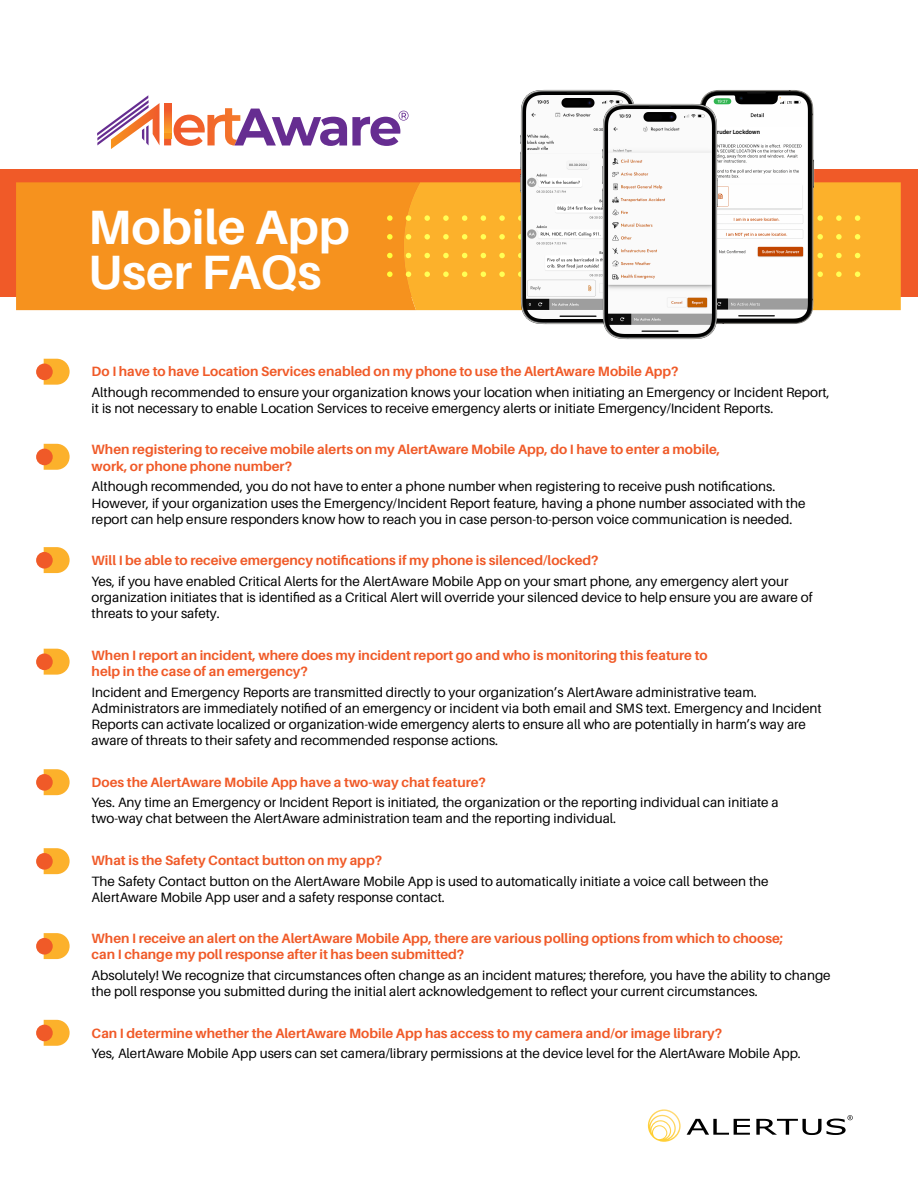
<style>
.page{position:relative;width:918px;height:1188px;background:#fff}
.page>*{position:absolute;margin:0;border:0;box-sizing:border-box;transform-origin:0 0}
.t1{font:700 48.15px/45.3px "Aileron";color:#fff}
.t2{font:13.5px/16.2px "Aileron";color:#000}
.t3{font:700 13.5px/16.2px "Aileron";color:#f05a28}
.t4{font:700 5.85px "Aileron";letter-spacing:.02em;color:#000;scale:.89 1}
</style>
<div class="page">
<svg style="left:687px;top:1119px;width:63px;height:16px"></svg>
<svg style="left:648px;top:1109px;width:33px;height:33px"></svg>
<svg style="left:756px;top:1115px;width:97px;height:20px"></svg>
<div style="left:0;top:169px;width:918px;height:128px;background:#f05a28"></div>
<div style="left:16px;top:182px;width:382px;height:128px;background:#f6921e"></div>
<svg style="left:398px;top:182px;width:503px;height:128px;background:#fbaf2a"></svg>
<svg style="left:97px;top:95px;width:312px;height:54px"></svg>
<svg style="left:855px;top:215px;width:5px;height:6px"></svg>
<svg style="left:855px;top:234px;width:5px;height:6px"></svg>
<svg style="left:855px;top:253px;width:5px;height:5px"></svg>
<svg style="left:855px;top:271px;width:5px;height:6px"></svg>
<svg style="left:836px;top:215px;width:6px;height:6px"></svg>
<svg style="left:836px;top:234px;width:6px;height:6px"></svg>
<svg style="left:836px;top:253px;width:6px;height:5px"></svg>
<svg style="left:836px;top:271px;width:6px;height:6px"></svg>
<svg style="left:818px;top:215px;width:5px;height:6px"></svg>
<svg style="left:818px;top:234px;width:5px;height:6px"></svg>
<svg style="left:818px;top:253px;width:5px;height:5px"></svg>
<svg style="left:818px;top:271px;width:5px;height:6px"></svg>
<svg style="left:499px;top:215px;width:6px;height:6px"></svg>
<svg style="left:499px;top:234px;width:6px;height:6px"></svg>
<svg style="left:499px;top:253px;width:6px;height:5px"></svg>
<svg style="left:499px;top:271px;width:6px;height:6px"></svg>
<svg style="left:481px;top:215px;width:5px;height:6px"></svg>
<svg style="left:481px;top:234px;width:5px;height:6px"></svg>
<svg style="left:481px;top:253px;width:5px;height:5px"></svg>
<svg style="left:481px;top:271px;width:5px;height:6px"></svg>
<svg style="left:462px;top:215px;width:5px;height:6px"></svg>
<svg style="left:462px;top:234px;width:5px;height:6px"></svg>
<svg style="left:462px;top:253px;width:5px;height:5px"></svg>
<svg style="left:462px;top:271px;width:5px;height:6px"></svg>
<svg style="left:443px;top:215px;width:6px;height:6px"></svg>
<svg style="left:443px;top:234px;width:6px;height:6px"></svg>
<svg style="left:443px;top:253px;width:6px;height:5px"></svg>
<svg style="left:443px;top:271px;width:6px;height:6px"></svg>
<svg style="left:424px;top:215px;width:6px;height:6px"></svg>
<svg style="left:424px;top:234px;width:6px;height:6px"></svg>
<svg style="left:424px;top:253px;width:6px;height:5px"></svg>
<svg style="left:424px;top:271px;width:6px;height:6px"></svg>
<svg style="left:406px;top:215px;width:5px;height:6px"></svg>
<svg style="left:406px;top:234px;width:5px;height:6px"></svg>
<svg style="left:406px;top:253px;width:5px;height:5px"></svg>
<svg style="left:406px;top:271px;width:5px;height:6px"></svg>
<svg style="left:387px;top:215px;width:6px;height:6px"></svg>
<svg style="left:387px;top:234px;width:6px;height:6px"></svg>
<svg style="left:387px;top:253px;width:6px;height:5px"></svg>
<svg style="left:387px;top:271px;width:6px;height:6px"></svg>
<img style="left:519px;top:89px;width:115px;height:236px">
<img style="left:701px;top:90px;width:117px;height:234px">
<div style="left:709px;top:127px;width:97px;height:15px;background:#fff"></div>
<img style="left:601px;top:102px;width:117px;height:238px">
<svg style="left:44px;top:359px;width:26px;height:26px"></svg>
<div style="left:36px;top:364px;width:17px;height:16px;background:#f05a28;border-radius:50%"></div>
<svg style="left:44px;top:444px;width:26px;height:26px"></svg>
<div style="left:36px;top:449px;width:17px;height:16px;background:#f05a28;border-radius:50%"></div>
<svg style="left:44px;top:547px;width:26px;height:26px"></svg>
<div style="left:36px;top:552px;width:17px;height:17px;background:#f05a28;border-radius:50%"></div>
<svg style="left:44px;top:649px;width:26px;height:26px"></svg>
<div style="left:36px;top:654px;width:17px;height:16px;background:#f05a28;border-radius:50%"></div>
<svg style="left:44px;top:769px;width:26px;height:26px"></svg>
<div style="left:36px;top:774px;width:17px;height:17px;background:#f05a28;border-radius:50%"></div>
<svg style="left:44px;top:848px;width:26px;height:26px"></svg>
<div style="left:36px;top:853px;width:17px;height:17px;background:#f05a28;border-radius:50%"></div>
<svg style="left:44px;top:933px;width:26px;height:26px"></svg>
<div style="left:36px;top:938px;width:17px;height:17px;background:#f05a28;border-radius:50%"></div>
<svg style="left:44px;top:1020px;width:26px;height:26px"></svg>
<div style="left:36px;top:1025px;width:17px;height:16px;background:#f05a28;border-radius:50%"></div>
<h1 class="t1" style="left:88px;top:205px;width:263px">Mobile App<br>User FAQs</h1>
<p class="t4" style="left:710px;top:128px;width:58px">Intruder Lockdown</p>
<p class="t3" style="left:92px;top:363px;width:588px">Do I have to have Location Services enabled on my phone to use the AlertAware Mobile App?</p>
<p class="t2" style="left:92px;top:384px;width:740px">Although recommended to ensure your organization knows your location when initiating an Emergency or Incident Report, it is not necessary to enable Location Services to receive emergency alerts or initiate Emergency/Incident Reports.</p>
<p class="t3" style="left:92px;top:442px;width:630px">When registering to receive mobile alerts on my AlertAware Mobile App, do I have to enter a mobile, work, or phone phone number?</p>
<p class="t2" style="left:92px;top:479px;width:715px">Although recommended, you do not have to enter a phone number when registering to receive push notifications.<br>However, if your organization uses the Emergency/Incident Report feature, having a phone number associated with the report can help ensure responders know how to reach you in case person-to-person voice communication is needed.</p>
<p class="t3" style="left:92px;top:552px;width:508px">Will I be able to receive emergency notifications if my phone is silenced/locked?</p>
<p class="t2" style="left:92px;top:573px;width:723px">Yes, if you have enabled Critical Alerts for the AlertAware Mobile App on your smart phone, any emergency alert your organization initiates that is identified as a Critical Alert will override your silenced device to help ensure you are aware of threats to your safety.</p>
<p class="t3" style="left:92px;top:647px;width:618px">When I report an incident, where does my incident report go and who is monitoring this feature to help in the case of an emergency?</p>
<p class="t2" style="left:92px;top:684px;width:732px">Incident and Emergency Reports are transmitted directly to your organization’s AlertAware administrative team.<br>Administrators are immediately notified of an emergency or incident via both email and SMS text. Emergency and Incident Reports can activate localized or organization-wide emergency alerts to ensure all who are potentially in harm’s way are aware of threats to their safety and recommended response actions.</p>
<p class="t3" style="left:92px;top:774px;width:396px">Does the AlertAware Mobile App have a two-way chat feature?</p>
<p class="t2" style="left:92px;top:795px;width:689px">Yes. Any time an Emergency or Incident Report is initiated, the organization or the reporting individual can initiate a two-way chat between the AlertAware administration team and the reporting individual.</p>
<p class="t3" style="left:92px;top:852px;width:292px">What is the Safety Contact button on my app?</p>
<p class="t2" style="left:92px;top:873px;width:678px">The Safety Contact button on the AlertAware Mobile App is used to automatically initiate a voice call between the<br>AlertAware Mobile App user and a safety response contact.</p>
<p class="t3" style="left:92px;top:930px;width:693px">When I receive an alert on the AlertAware Mobile App, there are various polling options from which to choose; can I change my poll response after it has been submitted?</p>
<p class="t2" style="left:92px;top:967px;width:741px">Absolutely! We recognize that circumstances often change as an incident matures; therefore, you have the ability to change the poll response you submitted during the initial alert acknowledgement to reflect your current circumstances.</p>
<p class="t3" style="left:92px;top:1025px;width:632px">Can I determine whether the AlertAware Mobile App has access to my camera and/or image library?</p>
<p class="t2" style="left:92px;top:1046px;width:711px">Yes, AlertAware Mobile App users can set camera/library permissions at the device level for the AlertAware Mobile App.</p>
</div>
